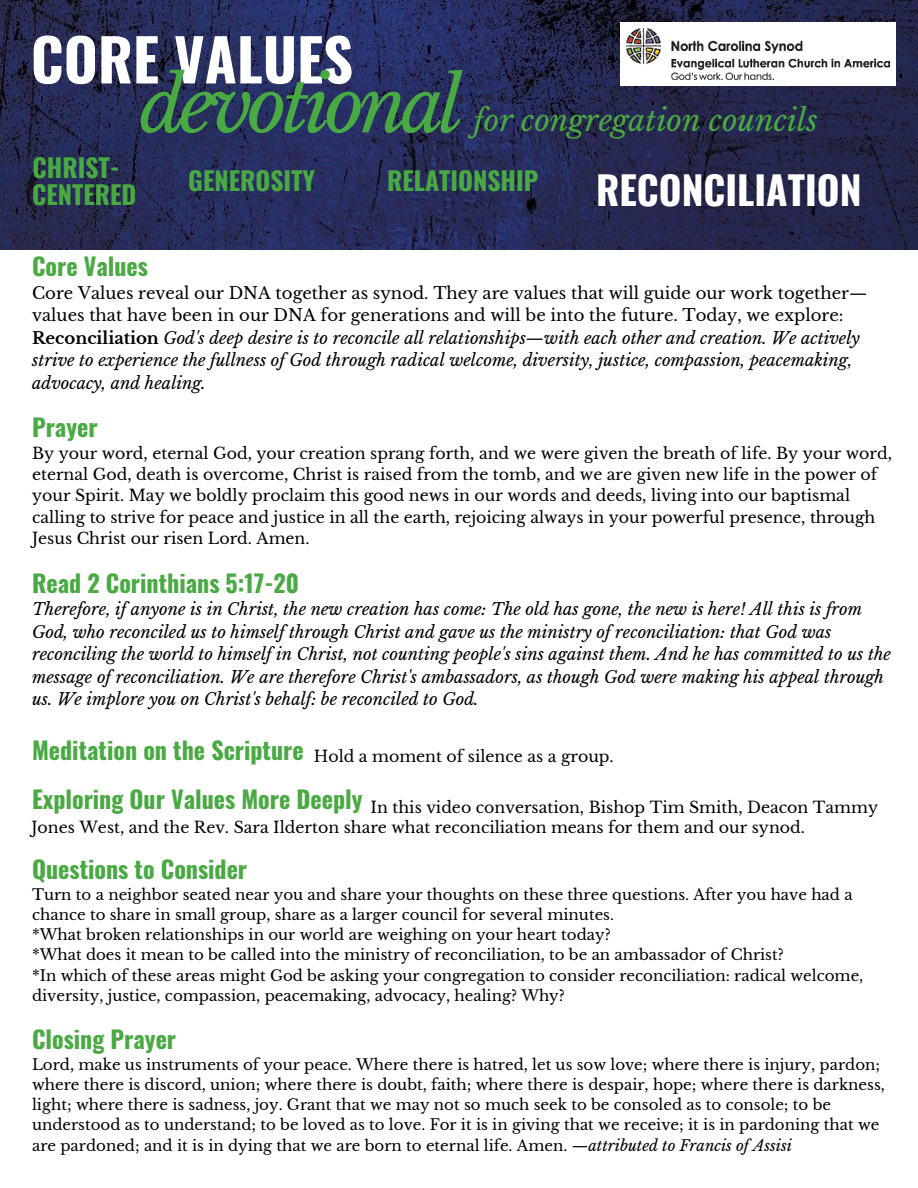
<style>
.page{position:relative;width:918px;height:1188px;background:#fff}
.page>*{position:absolute;margin:0;border:0;box-sizing:border-box;transform-origin:0 0}
.t1{font:italic 75.3px "Libre Baskerville";letter-spacing:-.07em;color:#49a942}
.t2{font:700 58.35px "Oswald";color:#fff}
.t3{font:700 39px "Oswald";color:#fff}
.t4{font:italic 29.7px "Libre Baskerville";color:#49a942}
.t5{font:700 25.5px/26.4px "Oswald";color:#49a942}
.t6{font:700 24px/48.3px "Oswald";color:#49a942}
.t7{font:italic 16.5px/22.5px "Libre Baskerville";color:#000}
.t8{font:15.75px/21.3px "Libre Baskerville";color:#000}
.t9{font:15px/20.2px "Libre Baskerville";color:#000}
.s1{font-style:normal}
.s2{font-weight:700;font-style:normal}
.s3{font-style:italic}
</style>
<div class="page">
<img style="left:0;top:0;width:918px;height:250px">
<div style="left:620px;top:22px;width:275px;height:64px;background:#fff"></div>
<img style="left:627px;top:29px;width:262px;height:50px">
<h2 class="t2" style="left:31px;top:14px;width:324px">CORE VALUES</h2>
<h1 class="t1" style="left:140px;top:59px;width:324px">devotional</h1>
<h3 class="t4" style="left:474px;top:102px;width:345px">for congregation councils</h3>
<h3 class="t5" style="left:32px;top:153px;width:106px">CHRIST-<br>CENTERED</h3>
<h3 class="t5" style="left:188px;top:167px;width:128px">GENEROSITY</h3>
<h3 class="t5" style="left:387px;top:167px;width:153px">RELATIONSHIP</h3>
<h3 class="t3" style="left:596px;top:159px;width:267px">RECONCILIATION</h3>
<h3 class="t6" style="left:32px;top:241px;width:117px">Core Values</h3>
<p class="t7" style="left:32px;top:282px;width:837px"><span class="s1">Core Values reveal our DNA together as synod. They are values that will guide our work together— values that have been in our DNA for generations and will be into the future. Today, we explore:<br></span><span class="s2">Reconciliation</span> God's deep desire is to reconcile all relationships—with each other and creation. We actively strive to experience the fullness of God through radical welcome, diversity, justice, compassion, peacemaking, advocacy, and healing.</p>
<h3 class="t6" style="left:32px;top:402px;width:67px">Prayer</h3>
<p class="t8" style="left:32px;top:442px;width:861px">By your word, eternal God, your creation sprang forth, and we were given the breath of life. By your word, eternal God, death is overcome, Christ is raised from the tomb, and we are given new life in the power of your Spirit. May we boldly proclaim this good news in our words and deeds, living into our baptismal calling to strive for peace and justice in all the earth, rejoicing always in your powerful presence, through Jesus Christ our risen Lord. Amen.</p>
<h3 class="t6" style="left:32px;top:558px;width:269px">Read 2 Corinthians 5:17-20</h3>
<p class="t7" style="left:32px;top:598px;width:860px">Therefore, if anyone is in Christ, the new creation has come: The old has gone, the new is here! All this is from God, who reconciled us to himself through Christ and gave us the ministry of reconciliation: that God was reconciling the world to himself in Christ, not counting people's sins against them. And he has committed to us the message of reconciliation. We are therefore Christ's ambassadors, as though God were making his appeal through us. We implore you on Christ's behalf: be reconciled to God.</p>
<h3 class="t6" style="left:32px;top:725px;width:332px">Meditation on the Scripture<br>Exploring Our Values More Deeply</h3>
<p class="t8" style="left:314px;top:746px;width:301px">Hold a moment of silence as a group.</p>
<p class="t8" style="left:31px;top:797px;width:848px;line-height:20.1px;text-indent:339px">In this video conversation, Bishop Tim Smith, Deacon Tammy<br>Jones West, and the Rev. Sara Ilderton share what reconciliation means for them and our synod.</p>
<h3 class="t6" style="left:32px;top:844px;width:217px">Questions to Consider</h3>
<p class="t9" style="left:32px;top:884px;width:833px">Turn to a neighbor seated near you and share your thoughts on these three questions. After you have had a chance to share in small group, share as a larger council for several minutes.<br>*What broken relationships in our world are weighing on your heart today?<br>*What does it mean to be called into the ministry of reconciliation, to be an ambassador of Christ?<br>*In which of these areas might God be asking your congregation to consider reconciliation: radical welcome, diversity, justice, compassion, peacemaking, advocacy, healing? Why?</p>
<h3 class="t6" style="left:32px;top:1014px;width:146px">Closing Prayer</h3>
<p class="t9" style="left:32px;top:1054px;width:854px">Lord, make us instruments of your peace. Where there is hatred, let us sow love; where there is injury, pardon; where there is discord, union; where there is doubt, faith; where there is despair, hope; where there is darkness, light; where there is sadness, joy. Grant that we may not so much seek to be consoled as to console; to be understood as to understand; to be loved as to love. For it is in giving that we receive; it is in pardoning that we are pardoned; and it is in dying that we are born to eternal life. Amen. <span class="s3">—attributed to Francis of Assisi</span></p>
</div>
